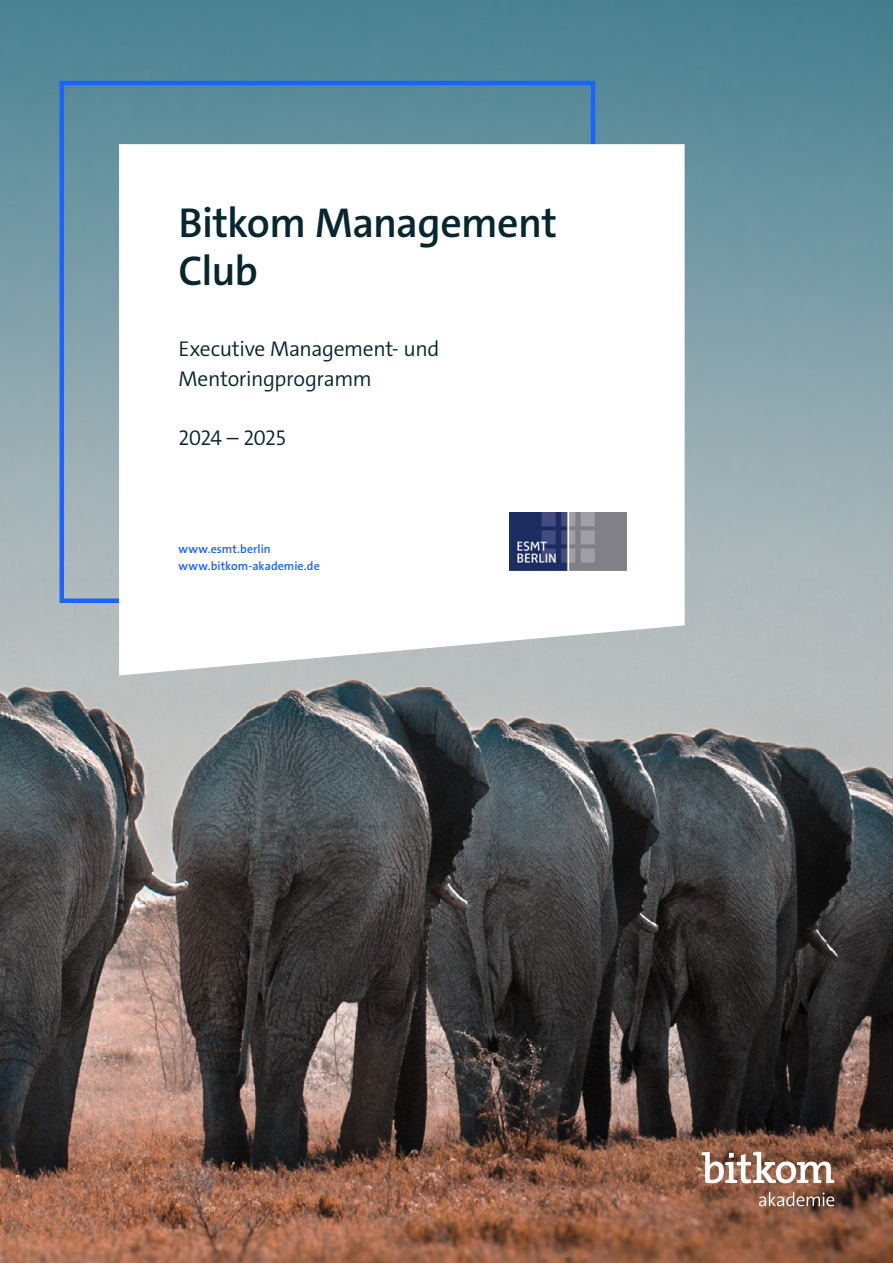
<style>
.page{position:relative;width:893px;height:1263px;background:#fff}
.page>*{position:absolute;margin:0;border:0;box-sizing:border-box;transform-origin:0 0}
.t1{font:600 42px/48px "The Sans C4 s";letter-spacing:-.015em;color:#07262d}
.t2{font:300 21.45px/29.7px "The Sans C4 s";letter-spacing:-.015em;color:#07262d}
.t3{font:600 12px/16.5px "The Sans C4 s";letter-spacing:.005em;color:#1964ff}
</style>
<div class="page">
<img style="left:0;top:0;width:893px;height:1263px">
<div style="left:60px;top:81px;width:535px;height:522px;border:4px solid #1964ff"></div>
<svg style="left:119px;top:144px;width:566px;height:531px"></svg>
<svg style="left:759px;top:1192px;width:75px;height:14px"></svg>
<svg style="left:702px;top:1152px;width:132px;height:31px"></svg>
<img style="left:509px;top:512px;width:117px;height:58px">
<h1 class="t1" style="left:179px;top:199px;width:380px">Bitkom Management<br>Club</h1>
<p class="t2" style="left:179px;top:334px;width:262px">Executive Management- und<br>Mentoringprogramm</p>
<p class="t2" style="left:179px;top:424px;width:109px">2024 – 2025</p>
<p class="t3" style="left:179px;top:541px;width:143px">www.esmt.berlin www.bitkom-akademie.de</p>
</div>
